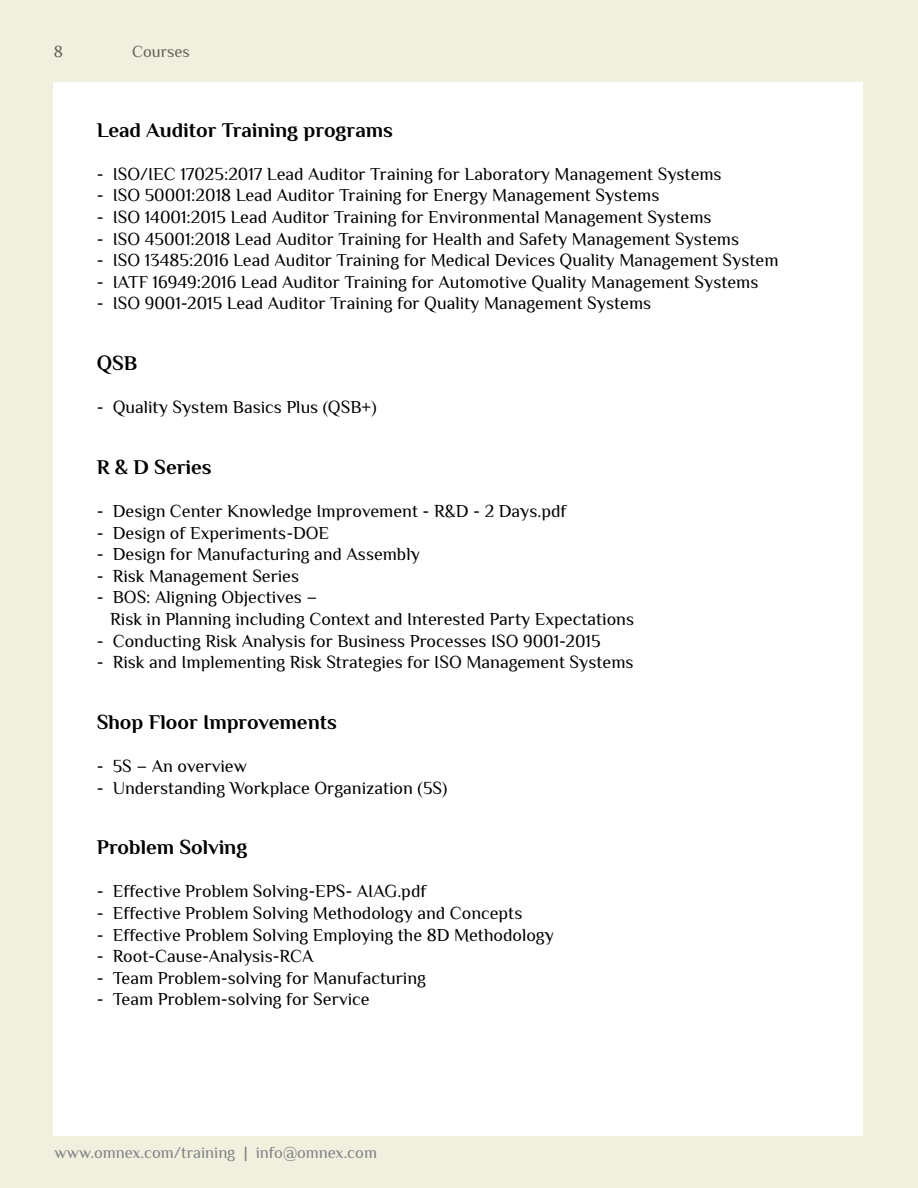
<style>
.page{position:relative;width:918px;height:1188px;background:#f1f0de}
.page>*{position:absolute;margin:0;border:0;box-sizing:border-box;transform-origin:0 0}
.t1{font:700 21px "El Messiri";color:#000}
.t2{font:18px/21.6px "El Messiri";color:#000}
.t3{font:16.5px "El Messiri";color:#808285}
.t4{font:16.5px "El Messiri";color:#000}
.s1{color:#808285}
</style>
<div class="page">
<div style="left:53px;top:82px;width:810px;height:1054px;background:#fff"></div>
<p class="t4" style="left:53px;top:40px;width:23px">8<span class="s1">8</span></p>
<p class="t4" style="left:132px;top:40px;width:59px">Courses</p>
<p class="t1" style="left:97px;top:117px;width:298px">Lead Auditor Training programs</p>
<p class="t2" style="left:97px;top:164px;width:626px">- ISO/IEC 17025:2017 Lead Auditor Training for Laboratory Management Systems</p>
<p class="t2" style="left:97px;top:186px;width:564px">- ISO 50001:2018 Lead Auditor Training for Energy Management Systems</p>
<p class="t2" style="left:97px;top:207px;width:616px">- ISO 14001:2015 Lead Auditor Training for Environmental Management Systems</p>
<p class="t2" style="left:97px;top:229px;width:644px">- ISO 45001:2018 Lead Auditor Training for Health and Safety Management Systems</p>
<p class="t2" style="left:97px;top:250px;width:683px">- ISO 13485:2016 Lead Auditor Training for Medical Devices Quality Management System</p>
<p class="t2" style="left:97px;top:272px;width:663px">- IATF 16949:2016 Lead Auditor Training for Automotive Quality Management Systems</p>
<p class="t2" style="left:97px;top:294px;width:556px">- ISO 9001-2015 Lead Auditor Training for Quality Management Systems</p>
<p class="t1" style="left:97px;top:350px;width:42px">QSB</p>
<p class="t2" style="left:97px;top:397px;width:281px">- Quality System Basics Plus (QSB+)</p>
<p class="t1" style="left:97px;top:454px;width:116px">R &amp; D Series</p>
<p class="t2" style="left:97px;top:501px;width:471px">- Design Center Knowledge Improvement - R&amp;D - 2 Days.pdf</p>
<p class="t2" style="left:97px;top:523px;width:234px">- Design of Experiments-DOE</p>
<p class="t2" style="left:97px;top:544px;width:325px">- Design for Manufacturing and Assembly</p>
<p class="t2" style="left:97px;top:566px;width:204px">- Risk Management Series</p>
<p class="t2" style="left:110px;top:588px;width:525px;text-indent:-14px">- BOS: Aligning Objectives –<br>Risk in Planning including Context and Interested Party Expectations</p>
<p class="t2" style="left:97px;top:631px;width:505px">- Conducting Risk Analysis for Business Processes ISO 9001-2015</p>
<p class="t2" style="left:97px;top:652px;width:538px">- Risk and Implementing Risk Strategies for ISO Management Systems</p>
<p class="t1" style="left:97px;top:709px;width:242px">Shop Floor Improvements</p>
<p class="t2" style="left:97px;top:756px;width:152px">- 5S – An overview</p>
<p class="t2" style="left:97px;top:778px;width:352px">- Understanding Workplace Organization (5S)</p>
<p class="t1" style="left:97px;top:835px;width:152px">Problem Solving</p>
<p class="t2" style="left:97px;top:882px;width:331px">- Effective Problem Solving-EPS- AIAG.pdf</p>
<p class="t2" style="left:97px;top:903px;width:427px">- Effective Problem Solving Methodology and Concepts</p>
<p class="t2" style="left:97px;top:925px;width:459px">- Effective Problem Solving Employing the 8D Methodology</p>
<p class="t2" style="left:97px;top:946px;width:218px">- Root-Cause-Analysis-RCA</p>
<p class="t2" style="left:97px;top:968px;width:331px">- Team Problem-solving for Manufacturing</p>
<p class="t2" style="left:97px;top:990px;width:274px">- Team Problem-solving for Service</p>
<p class="t3" style="left:54px;top:1141px;width:324px">www.omnex.com/training | info@omnex.com</p>
</div>
